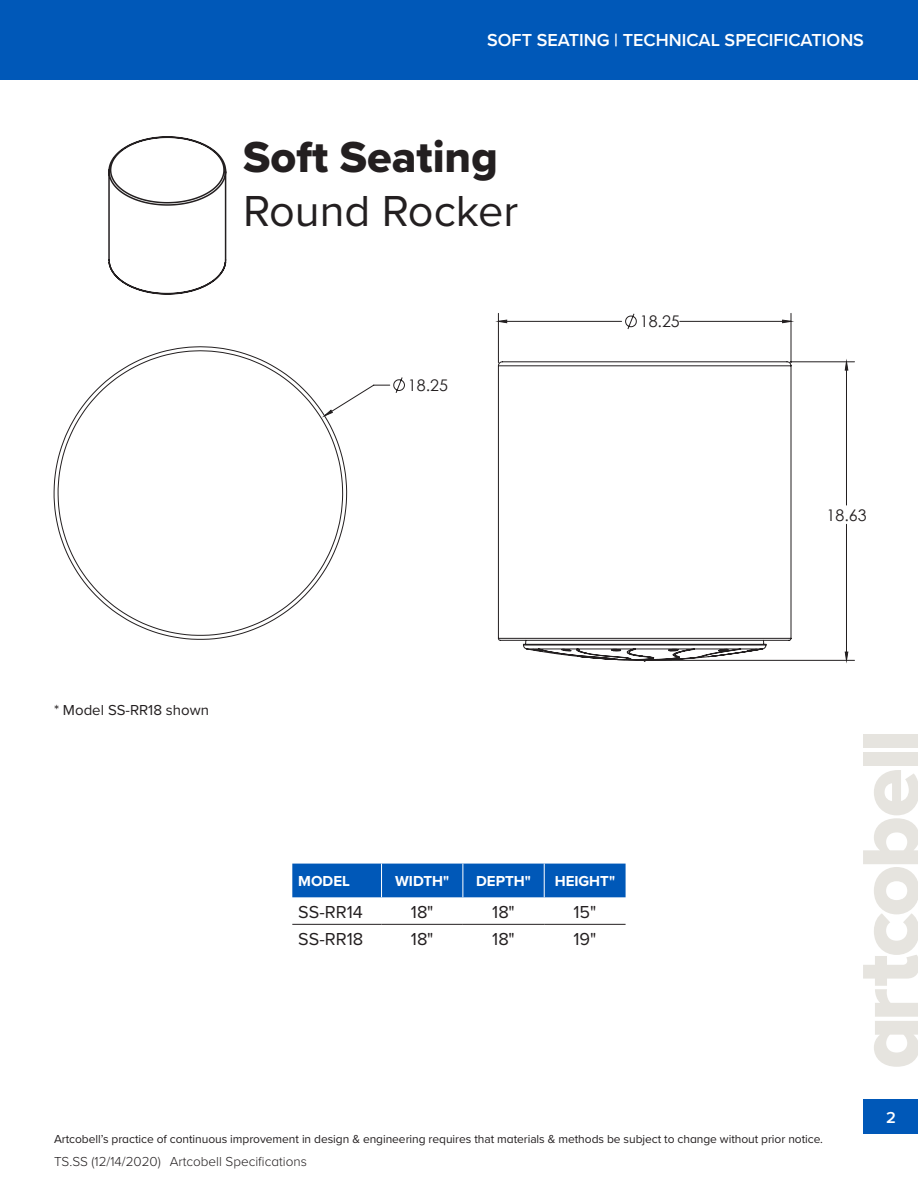
<style>
.page{position:relative;width:918px;height:1188px;background:#fff}
.page>*{position:absolute;margin:0;border:0;box-sizing:border-box;transform-origin:0 0}
.t1{font:45px "Proxima Nova Extrabld";color:#231f20}
.t2{font:45px "Proxima Nova";color:#231f20}
.t3{font:600 18px "Proxima Nova";color:#fff}
.t4{font:18px "Proxima Nova";color:#231f20}
.bullet_text{font:600 16.5px "Proxima Nova";color:#fff}
.t5{font:16.05px "Century Gothic";color:#231f20}
.t6{font:700 15px "Proxima Nova";color:#fff}
.t7{font:15px "Proxima Nova";color:#231f20}
.t8{font:300 13.5px "Proxima Nova";color:#231f20}
.t9{font:12px "Proxima Nova";letter-spacing:-.005em;color:#231f20}
</style>
<div class="page">
<div style="left:0;top:0;width:918px;height:80px;background:#0058b8"></div>
<div style="left:863px;top:1099px;width:55px;height:35px;background:#0058b8"></div>
<svg style="left:863px;top:770px;width:55px;height:297px"></svg>
<div style="left:863px;top:752px;width:55px;height:14px;background:#e6e4df"></div>
<div style="left:863px;top:734px;width:55px;height:14px;background:#e6e4df"></div>
<svg style="left:845px;top:362px;width:3px;height:298px"></svg>
<svg style="left:495px;top:320px;width:296px;height:26px"></svg>
<svg style="left:53px;top:346px;width:739px;height:315px"></svg>
<svg style="left:108px;top:136px;width:119px;height:159px"></svg>
<div style="left:292px;top:864px;width:334px;height:33px;background:#0058b8"></div>
<hr style="left:381px;top:864px;width:1px;height:33px;background:#fff">
<hr style="left:463px;top:864px;width:1px;height:33px;background:#fff">
<hr style="left:544px;top:864px;width:1px;height:33px;background:#fff">
<hr style="left:292px;top:924px;width:90px;height:1px;background:#231f20">
<hr style="left:382px;top:924px;width:81px;height:1px;background:#231f20">
<hr style="left:463px;top:924px;width:81px;height:1px;background:#231f20">
<hr style="left:544px;top:924px;width:82px;height:1px;background:#231f20">
<h2 class="t3" style="left:487px;top:26px;width:378px">SOFT SEATING | TECHNICAL SPECIFICATIONS</h2>
<p class="t1" style="left:243px;top:124px;width:256px">Soft Seating</p>
<p class="t2" style="left:243px;top:178px;width:277px">Round Rocker</p>
<h3 class="t5" style="left:408px;top:374px;width:41px">18.25</h3>
<h3 class="t5" style="left:640px;top:310px;width:41px">18.25</h3>
<h3 class="t5" style="left:827px;top:504px;width:41px">18.63</h3>
<p class="t7" style="left:54px;top:699px;width:157px">* Model SS-RR18 shown</p>
<p class="t6" style="left:298px;top:870px;width:53px">MODEL</p>
<p class="t6" style="left:395px;top:870px;width:56px">WIDTH"</p>
<p class="t6" style="left:476px;top:870px;width:56px">DEPTH"</p>
<p class="t6" style="left:555px;top:870px;width:62px">HEIGHT"</p>
<p class="t4" style="left:298px;top:899px;width:66px">SS-RR14</p>
<p class="t4" style="left:411px;top:899px;width:24px">18"</p>
<p class="t4" style="left:492px;top:899px;width:24px">18"</p>
<p class="t4" style="left:573px;top:899px;width:24px">15"</p>
<p class="t4" style="left:298px;top:926px;width:66px">SS-RR18</p>
<p class="t4" style="left:411px;top:926px;width:24px">18"</p>
<p class="t4" style="left:492px;top:926px;width:24px">18"</p>
<p class="t4" style="left:573px;top:926px;width:24px">19"</p>
<p class="t9" style="left:54px;top:1131px;width:771px">Artcobell’s practice of continuous improvement in design &amp; engineering requires that materials &amp; methods be subject to change without prior notice.</p>
<p class="t8" style="left:54px;top:1151px;width:108px">TS.SS (12/14/2020)</p>
<p class="t8" style="left:170px;top:1151px;width:139px">Artcobell Specifications</p>
<p class="bullet_text" style="left:886px;top:1105px;width:11px">2</p>
</div>
